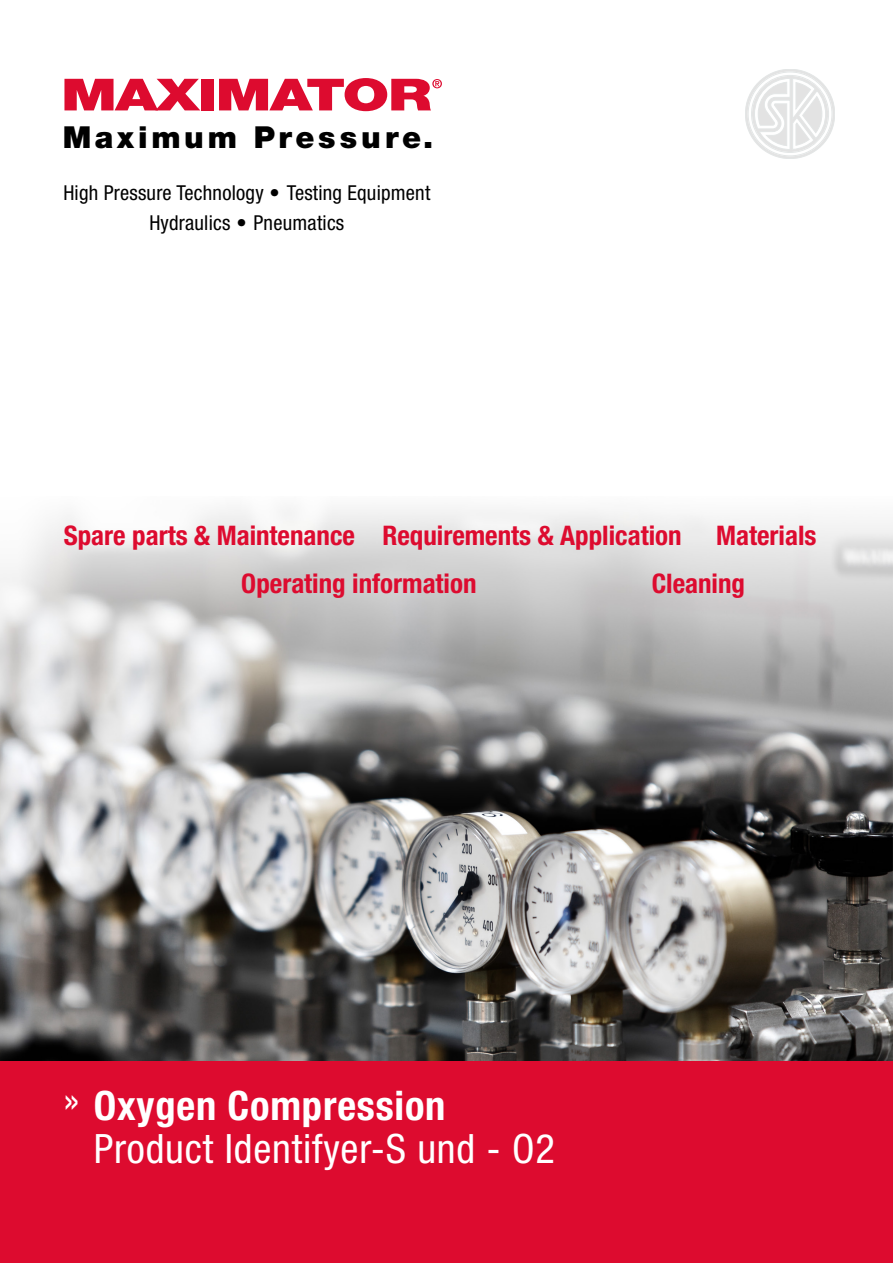
<style>
.page{position:relative;width:893px;height:1263px;background:#fff}
.page>*{position:absolute;margin:0;border:0;box-sizing:border-box;transform-origin:0 0}
.t1{font:condensed 40.5px/43.5px "Helvetica Neue LT Std";letter-spacing:.02em;color:#fff}
.t2{font:900 30.3px "Helvetica Neue LT Std";letter-spacing:.125em;color:#000}
.t3{font:700 condensed 27px "Helvetica Neue LT Std";color:#dd0b2f}
.t4{font:condensed 20.55px/30.6px "Helvetica Neue LT Std";letter-spacing:.01em;color:#000;text-align:center}
.s1{font-weight:700}
</style>
<div class="page">
<div style="left:0;top:1060px;width:893px;height:203px;background:#dd0b2f"></div>
<svg style="left:747px;top:71px;width:86px;height:86px"></svg>
<svg style="left:64px;top:79px;width:136px;height:31px"></svg>
<div style="left:201px;top:79px;width:13px;height:31px;background:#dd0b2f"></div>
<svg style="left:219px;top:78px;width:223px;height:33px"></svg>
<img style="left:0;top:508px;width:893px;height:552px">
<p class="t2" style="left:63px;top:119px;width:372px">Maximum Pressure.</p>
<p class="t4" style="left:63px;top:177px;width:368px">High Pressure Technology • Testing Equipment<br>Hydraulics • Pneumatics</p>
<p class="t3" style="left:64px;top:519px;width:619px">Spare parts &amp; Maintenance Requirements &amp; Application</p>
<p class="t3" style="left:716px;top:519px;width:102px">Materials</p>
<p class="t3" style="left:241px;top:567px;width:237px">Operating information</p>
<p class="t3" style="left:652px;top:567px;width:95px">Cleaning</p>
<h1 class="t1" style="left:94px;top:1083px;width:463px;text-indent:-30px">» <span class="s1">Oxygen Compression<br></span>Product Identifyer-S und - O2</h1>
</div>
